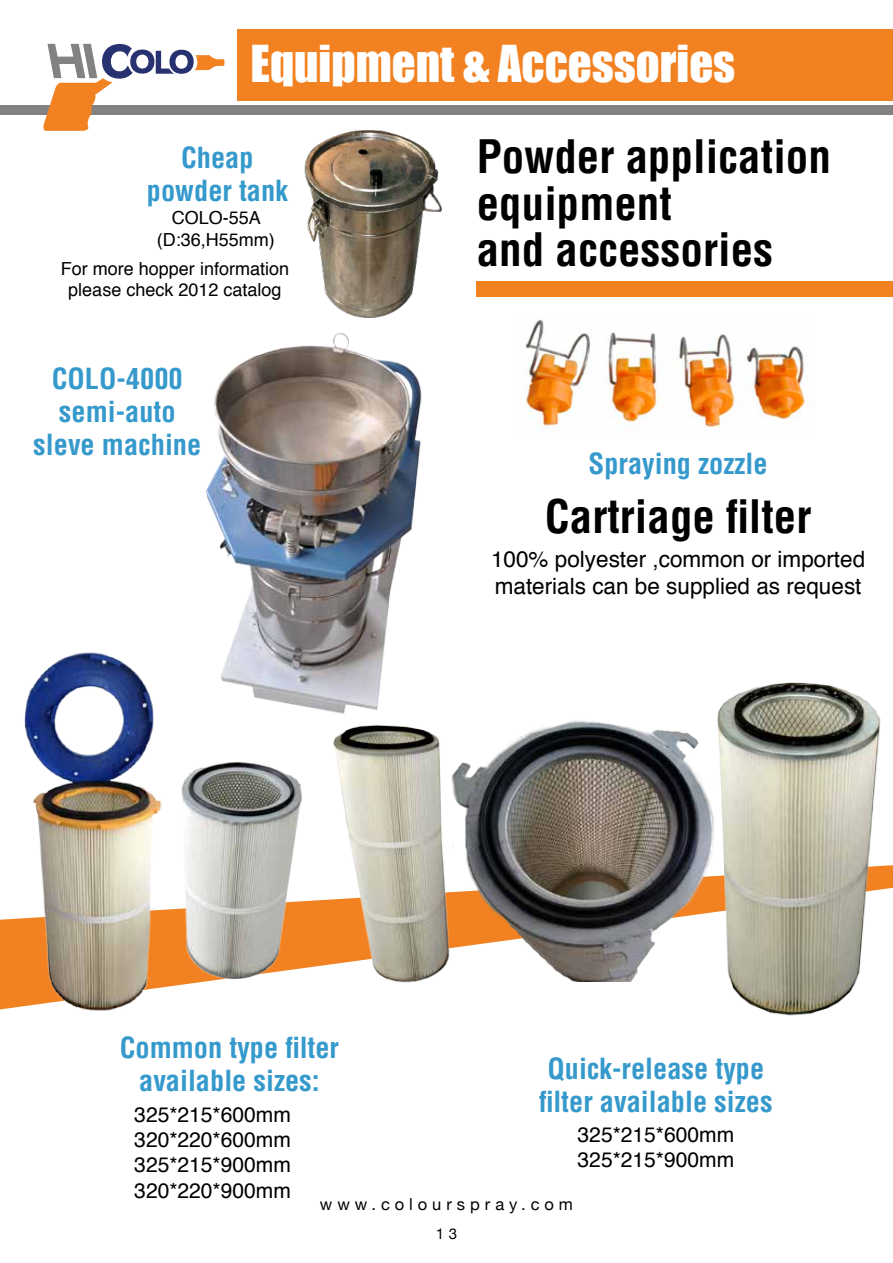
<style>
.page{position:relative;width:893px;height:1263px;background:#fff}
.page>*{position:absolute;margin:0;border:0;box-sizing:border-box;transform-origin:0 0}
.t1{font:46.65px "Impact";color:#fff}
.t2{font:700 condensed 45px/46.5px "Helvetica";color:#000}
.t3{font:700 condensed 28.35px/33.2px "Helvetica";color:#3599cc;text-align:center}
.t4{font:22.5px/27px "Helvetica";color:#000}
.t5{font:21px/25.2px "Helvetica";color:#000;text-align:justify}
.t6{font:18px/21.6px "Helvetica";color:#000;text-align:center}
.t7{font:16.5px "Helvetica Neue";letter-spacing:.3em;color:#000}
.t8{font:15px "Helvetica Neue";color:#000}
</style>
<div class="page">
<div style="left:0;top:106px;width:892px;height:9px;background:#848280"></div>
<div style="left:237px;top:29px;width:655px;height:71px;background:#f28221"></div>
<svg style="left:43px;top:44px;width:181px;height:87px"></svg>
<div style="left:476px;top:282px;width:416px;height:15px;background:#f28221"></div>
<img style="left:525px;top:319px;width:283px;height:112px">
<img style="left:304px;top:131px;width:138px;height:80px">
<img style="left:206px;top:211px;width:312px;height:503px">
<img style="left:394px;top:683px;width:319px;height:298px">
<img style="left:0;top:652px;width:154px;height:359px">
<img style="left:142px;top:758px;width:175px;height:247px">
<img style="left:713px;top:682px;width:171px;height:334px">
<img style="left:317px;top:718px;width:136px;height:265px">
<h1 class="t1" style="left:250px;top:27px;width:486px">Equipment &amp; Accessories</h1>
<p class="t3" style="left:147px;top:141px;width:143px">Cheap powder tank</p>
<p class="t6" style="left:157px;top:207px;width:120px">COLO-55A (D:36,H55mm)</p>
<p class="t6" style="left:61px;top:258px;width:230px">For more hopper information please check 2012 catalog</p>
<p class="t3" style="left:33px;top:362px;width:169px">COLO-4000 semi-auto sleve machine</p>
<h2 class="t2" style="left:476px;top:133px;width:355px">Powder application equipment<br>and accessories</h2>
<p class="t3" style="left:588px;top:447px;width:180px">Spraying zozzle</p>
<h2 class="t2" style="left:544px;top:493px;width:268px">Cartriage filter</h2>
<p class="t4" style="left:490px;top:546px;width:375px">100% polyester ,common or imported materials can be supplied as request</p>
<p class="t3" style="left:120px;top:1031px;width:221px">Common type filter available sizes:</p>
<p class="t3" style="left:539px;top:1051px;width:235px;text-align:left">Quick-release type filter available sizes</p>
<p class="t5" style="left:134px;top:1102px;width:158px">325*215*600mm 320*220*600mm 325*215*900mm 320*220*900mm</p>
<p class="t5" style="left:577px;top:1122px;width:158px">325*215*600mm<br>325*215*900mm</p>
<p class="t7" style="left:320px;top:1190px;width:254px">www.colourspray.com</p>
<p class="t8" style="left:435px;top:1221px;width:23px">1 3</p>
</div>
